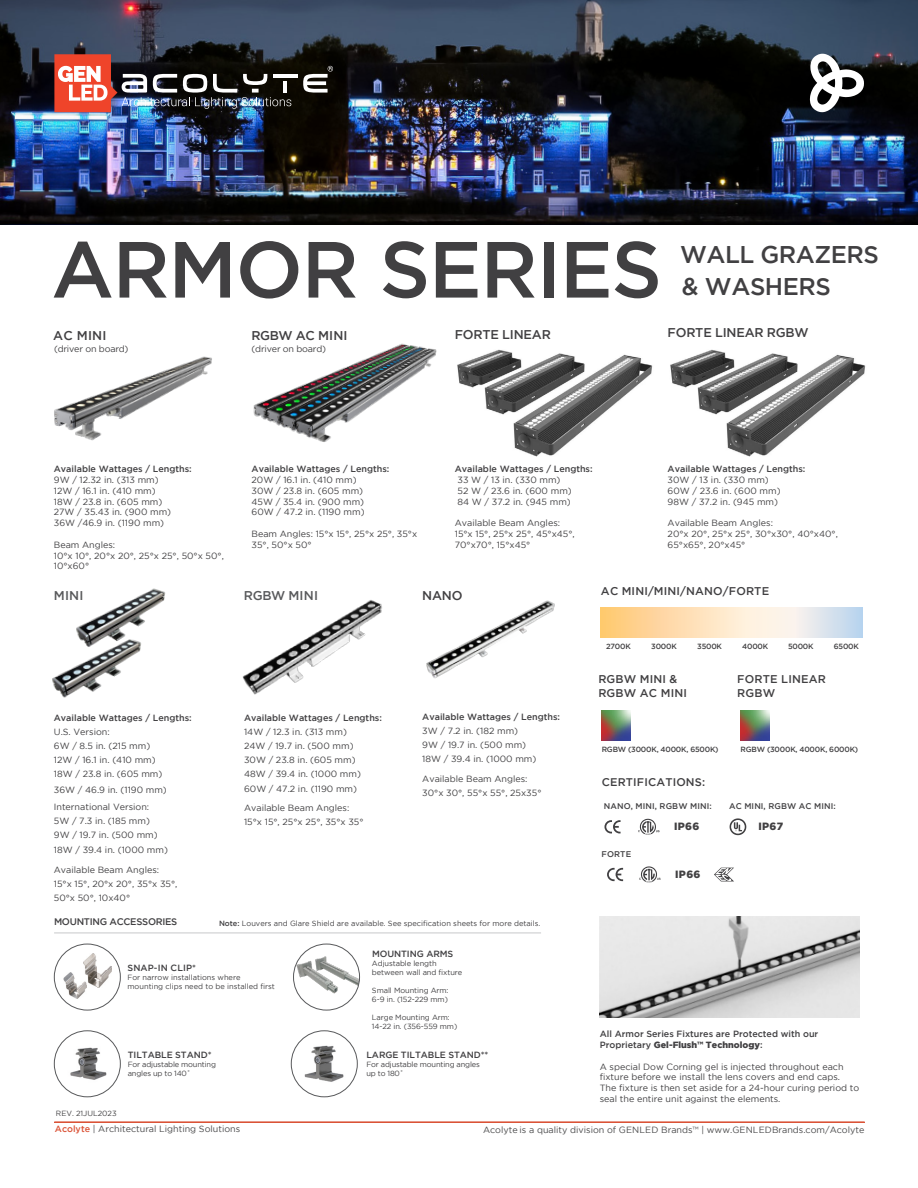
<style>
.page{position:relative;width:918px;height:1188px;background:#fff}
.page>*{position:absolute;margin:0;border:0;box-sizing:border-box;transform-origin:0 0}
.t1{font:500 79.35px "Gotham";letter-spacing:-.02em;color:#414042}
.t2{font:500 24.15px/32.1px "Gotham";letter-spacing:-.02em;color:#414042}
.t3{font:500 12.75px "Gotham";letter-spacing:-.015em;color:#414042}
.t4{font:500 12.75px "Gotham";letter-spacing:-.01em;color:#58595b}
.t5{font:500 12.75px "Gotham";letter-spacing:.015em;color:#58595b}
.t6{font:500 11.25px/13.5px "Gotham";letter-spacing:.015em;color:#414042}
.t7{font:500 11.1px "Gotham";letter-spacing:.015em;color:#414042}
.t8{font:900 10.5px "Gotham";letter-spacing:.03em;color:#414042}
.t9{font:500 9.45px "Gotham";letter-spacing:-.03em;color:#414042}
.t10{font:9px/10.8px "Gotham";color:#414042}
.t11{font:500 9px/10.8px "Gotham";color:#414042}
.t12{font:9px "Gotham";color:#4a4a4b}
.t13{font:9px "Gotham";letter-spacing:-.02em;color:#414042}
.t14{font:500 8.25px "Gotham";letter-spacing:.015em;color:#414042}
.t15{font:7.5px/9px "Gotham";letter-spacing:-.01em;color:#414042}
.t16{font:500 7.5px "Gotham";letter-spacing:-.025em;color:#414042}
.s1{font-weight:500}
.s2{font-weight:300}
.s3{font-weight:900}
.s4{font-weight:500;color:#db5337}
.s5{color:#58595b}
</style>
<div class="page">
<img style="left:242px;top:600px;width:140px;height:95px">
<img style="left:253px;top:343px;width:184px;height:99px">
<img style="left:76px;top:588px;width:90px;height:49px">
<img style="left:52px;top:637px;width:89px;height:61px">
<img style="left:54px;top:356px;width:158px;height:85px">
<img style="left:0;top:0;width:918px;height:225px">
<svg style="left:601px;top:607px;width:262px;height:31px;background:#f4e1c5"></svg>
<img style="left:602px;top:710px;width:29px;height:31px">
<img style="left:741px;top:710px;width:29px;height:31px">
<img style="left:61px;top:1039px;width:59px;height:48px">
<div style="left:54px;top:1031px;width:67px;height:66px;border:1px solid #58595b;border-radius:50%"></div>
<img style="left:291px;top:1036px;width:63px;height:49px">
<div style="left:291px;top:1031px;width:67px;height:66px;border:1px solid #58595b;border-radius:50%"></div>
<img style="left:83px;top:954px;width:28px;height:33px">
<img style="left:63px;top:972px;width:24px;height:26px">
<svg style="left:82px;top:975px;width:5px;height:9px"></svg>
<div style="left:54px;top:944px;width:67px;height:66px;border:1px solid #58595b;border-radius:50%"></div>
<img style="left:294px;top:945px;width:66px;height:65px">
<div style="left:293px;top:944px;width:67px;height:66px;border:1px solid #58595b;border-radius:50%"></div>
<img style="left:426px;top:600px;width:129px;height:79px">
<hr style="left:54px;top:1122px;width:811px;height:1px;background:#db5337">
<svg style="left:730px;top:818px;width:16px;height:17px"></svg>
<svg style="left:638px;top:819px;width:22px;height:16px"></svg>
<svg style="left:639px;top:866px;width:22px;height:17px"></svg>
<svg style="left:604px;top:820px;width:17px;height:13px"></svg>
<svg style="left:607px;top:868px;width:16px;height:13px"></svg>
<hr style="left:54px;top:933px;width:487px;height:1px;background:#c7c8ca">
<img style="left:54px;top:54px;width:237px;height:58px">
<hr style="left:283px;top:81px;width:4px;height:12px;background:#fff">
<hr style="left:273px;top:74px;width:24px;height:4px;background:#fff">
<svg style="left:303px;top:66px;width:30px;height:27px"></svg>
<svg style="left:810px;top:54px;width:54px;height:58px"></svg>
<img style="left:457px;top:349px;width:196px;height:108px">
<img style="left:670px;top:349px;width:196px;height:108px">
<svg style="left:714px;top:868px;width:20px;height:13px"></svg>
<img style="left:600px;top:916px;width:260px;height:102px">
<h1 class="t1" style="left:51px;top:224px;width:612px">ARMOR SERIES</h1>
<h2 class="t2" style="left:680px;top:238px;width:200px">WALL GRAZERS &amp; WASHERS</h2>
<h3 class="t3" style="left:53px;top:329px;width:55px">AC MINI</h3>
<h3 class="t3" style="left:251px;top:329px;width:98px">RGBW AC MINI</h3>
<h3 class="t3" style="left:455px;top:327px;width:98px">FORTE LINEAR</h3>
<h3 class="t3" style="left:668px;top:325px;width:143px">FORTE LINEAR RGBW</h3>
<p class="t13" style="left:54px;top:344px;width:76px">(driver on board)</p>
<p class="t13" style="left:252px;top:344px;width:76px">(driver on board)</p>
<p class="t11" style="left:54px;top:463px;width:139px">Available Wattages / Lengths:</p>
<p class="t10" style="left:54px;top:474px;width:119px">9W / 12.32 in. (313 mm)<br>12W / 16.1 in. (410 mm)<br>18W / 23.8 in. (605 mm)<br>27W / 35.43 in. (900 mm)<br>36W /46.9 in. (1190 mm)</p>
<p class="t10" style="left:54px;top:539px;width:172px">Beam Angles:<br>10°x 10°, 20°x 20°, 25°x 25°, 50°x 50°,<br>10°x60°</p>
<h3 class="t5" style="left:54px;top:588px;width:31px">MINI</h3>
<p class="t11" style="left:252px;top:463px;width:139px">Available Wattages / Lengths:</p>
<p class="t10" style="left:252px;top:474px;width:115px">20W / 16.1 in. (410 mm)<br>30W / 23.8 in. (605 mm)<br>45W / 35.4 in. (900 mm)<br>60W / 47.2 in. (1190 mm)</p>
<p class="t10" style="left:252px;top:528px;width:167px">Beam Angles: 15°x 15°, 25°x 25°, 35°x<br>35°, 50°x 50°</p>
<p class="t11" style="left:455px;top:463px;width:139px">Available Wattages / Lengths:</p>
<p class="t10" style="left:458px;top:474px;width:116px">33 W / 13 in. (330 mm)<br>52 W / 23.6 in. (600 mm)<br>84 W / 37.2 in. (945 mm)</p>
<p class="t10" style="left:455px;top:517px;width:121px">Available Beam Angles:<br>15°x 15°, 25°x 25°, 45°x45°,<br>70°x70°, 15°x45°</p>
<p class="t11" style="left:668px;top:463px;width:139px">Available Wattages / Lengths:</p>
<p class="t10" style="left:668px;top:474px;width:114px">30W / 13 in. (330 mm)<br>60W / 23.6 in. (600 mm)<br>98W / 37.2 in. (945 mm)</p>
<p class="t10" style="left:668px;top:517px;width:172px">Available Beam Angles:<br>20°x 20°, 25°x 25°, 30°x30°, 40°x40°,<br>65°x65°, 20°x45°</p>
<h3 class="t4" style="left:244px;top:588px;width:76px">RGBW MINI</h3>
<h3 class="t3" style="left:422px;top:588px;width:42px">NANO</h3>
<p class="t6" style="left:601px;top:584px;width:170px">AC MINI/MINI/NANO/FORTE</p>
<p class="t16" style="left:651px;top:642px;width:27px">3000K</p>
<p class="t16" style="left:788px;top:642px;width:27px">5000K</p>
<p class="t16" style="left:834px;top:642px;width:27px">6500K</p>
<p class="t16" style="left:606px;top:642px;width:26px">2700K</p>
<p class="t16" style="left:697px;top:642px;width:26px">3500K</p>
<p class="t16" style="left:742px;top:642px;width:28px">4000K</p>
<p class="t11" style="left:54px;top:713px;width:139px">Available Wattages / Lengths:</p>
<p class="t10" style="left:54px;top:725px;width:110px;line-height:14.1px">U.S. Version:<br>6W / 8.5 in. (215 mm)<br>12W / 16.1 in. (410 mm)<br>18W / 23.8 in. (605 mm)</p>
<p class="t10" style="left:54px;top:781px;width:115px;line-height:16.8px">36W / 46.9 in. (1190 mm)<br>International Version:</p>
<p class="t10" style="left:54px;top:813px;width:105px;line-height:14.1px">5W / 7.3 in. (185 mm)<br>9W / 19.7 in. (500 mm)</p>
<p class="t10" style="left:54px;top:840px;width:116px;line-height:19.6px">18W / 39.4 in. (1000 mm)<br>Available Beam Angles:</p>
<p class="t10" style="left:54px;top:877px;width:125px;line-height:14.1px">15°x 15°, 20°x 20°, 35°x 35°,<br>50°x 50°, 10x40°</p>
<p class="t9" style="left:54px;top:916px;width:125px">MOUNTING ACCESSORIES</p>
<p class="t11" style="left:244px;top:713px;width:139px">Available Wattages / Lengths:</p>
<p class="t10" style="left:244px;top:725px;width:118px;line-height:14.1px">14W / 12.3 in. (313 mm)<br>24W / 19.7 in. (500 mm)<br>30W / 23.8 in. (605 mm)<br>48W / 39.4 in. (1000 mm)<br>60W / 47.2 in. (1190 mm)</p>
<p class="t10" style="left:244px;top:801px;width:121px;line-height:14.1px">Available Beam Angles:<br>15°x 15°, 25°x 25°, 35°x 35°</p>
<p class="t11" style="left:422px;top:711px;width:139px">Available Wattages / Lengths:</p>
<p class="t10" style="left:422px;top:724px;width:116px;line-height:14.1px">3W / 7.2 in. (182 mm)<br>9W / 19.7 in. (500 mm)<br>18W / 39.4 in. (1000 mm)</p>
<p class="t10" style="left:422px;top:771px;width:121px;line-height:14.1px">Available Beam Angles:<br>30°x 30°, 55°x 55°, 25x35°</p>
<p class="t15" style="left:219px;top:919px;width:323px"><span class="s1">Note:</span> Louvers and Glare Shield are available. See specification sheets for more details.</p>
<p class="t11" style="left:128px;top:962px;width:70px">SNAP-IN CLIP*</p>
<p class="t15" style="left:127px;top:973px;width:149px">For narrow installations where mounting clips need to be installed first</p>
<p class="t11" style="left:128px;top:1049px;width:85px">TILTABLE STAND*</p>
<p class="t15" style="left:128px;top:1060px;width:90px">For adjustable mounting angles up to 140<span class="s2">˚</span></p>
<p class="t15" style="left:56px;top:1109px;width:62px">REV. 21JUL2023</p>
<p class="t11" style="left:372px;top:948px;width:83px">MOUNTING ARMS</p>
<p class="t15" style="left:372px;top:959px;width:92px">Adjustable length between wall and fixture</p>
<p class="t15" style="left:372px;top:986px;width:78px">Small Mounting Arm:<br>6-9 in. (152-229 mm)</p>
<p class="t15" style="left:372px;top:1013px;width:87px">Large Mounting Arm:<br>14-22 in. (356-559 mm)</p>
<p class="t11" style="left:366px;top:1049px;width:123px">LARGE TILTABLE STAND**</p>
<p class="t15" style="left:366px;top:1059px;width:115px">For adjustable mounting angles up to 180<span class="s2">˚</span></p>
<p class="t6" style="left:598px;top:672px;width:90px">RGBW MINI &amp;<br>RGBW AC MINI</p>
<p class="t6" style="left:737px;top:672px;width:90px">FORTE LINEAR<br>RGBW</p>
<p class="t16" style="left:602px;top:745px;width:118px">RGBW (3000K, 4000K, 6500K)</p>
<p class="t16" style="left:741px;top:745px;width:119px">RGBW (3000K, 4000K, 6000K)</p>
<p class="t7" style="left:602px;top:776px;width:105px">CERTIFICATIONS:</p>
<p class="t14" style="left:604px;top:801px;width:109px">NANO, MINI, RGBW MINI:</p>
<p class="t14" style="left:729px;top:801px;width:108px">AC MINI, RGBW AC MINI:</p>
<p class="t14" style="left:602px;top:849px;width:31px">FORTE</p>
<p class="t8" style="left:674px;top:820px;width:27px">IP66</p>
<p class="t8" style="left:758px;top:820px;width:26px">IP67</p>
<p class="t8" style="left:675px;top:868px;width:27px">IP66</p>
<p class="t11" style="left:600px;top:1028px;width:220px">All Armor Series Fixtures are Protected with our<br>Proprietary <span class="s3">Gel-Flush™ Technology</span>:</p>
<p class="t10" style="left:600px;top:1061px;width:261px">A special Dow Corning gel is injected throughout each fixture before we install the lens covers and end caps.<br>The fixture is then set aside for a 24-hour curing period to seal the entire unit against the elements.</p>
<p class="t12" style="left:55px;top:1124px;width:187px"><span class="s4">Acolyte</span> | Architectural Lighting Solutions</p>
<p class="t12" style="left:483px;top:1125px;width:383px">Acolyte is a quality division of GENLED Brands<span class="s5">™</span> | www.GENLEDBrands.com/Acolyte</p>
</div>
